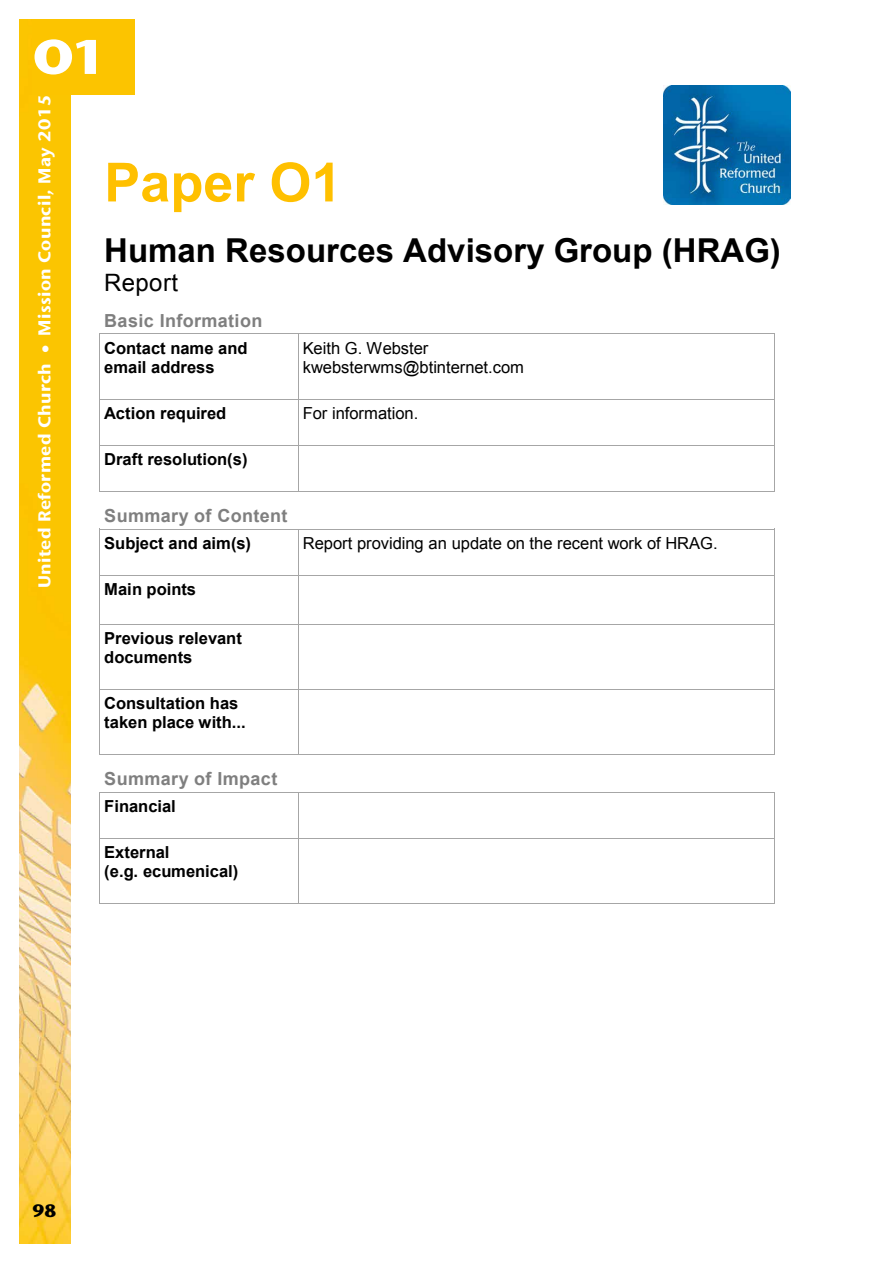
<style>
.page{position:relative;width:893px;height:1263px;background:#fff}
.page>*{position:absolute;margin:0;border:0;box-sizing:border-box;transform-origin:0 0}
.t1{font:700 54px "Arial";color:#ffc000}
.t2{font:800 48.6px "Stone Sans IIITC Std";color:#fff;scale:1.11 1}
.t3{font:700 33px "Arial";color:#000}
.t4{font:24px "Arial";letter-spacing:.015em;color:#000}
.t5{font:700 18px "Arial";letter-spacing:.02em;color:#7f7f7f}
.t6{font:800 18px "Stone Sans IIITC Std";color:#000}
.t7{font:700 17.1px "Stone Sans IIITC Std";letter-spacing:.02em;color:#fff;scale:1.05 1}
.t8{font:700 16.5px/18.9px "Arial";color:#000}
.t9{font:16.5px/18.9px "Arial";color:#000}
</style>
<div class="page">
<hr style="left:100px;top:334px;width:198px;height:1px;background:#a6a6a6">
<hr style="left:299px;top:334px;width:475px;height:1px;background:#a6a6a6">
<hr style="left:100px;top:339px;width:1px;height:60px;background:#a6a6a6">
<hr style="left:298px;top:339px;width:1px;height:60px;background:#a6a6a6">
<hr style="left:774px;top:339px;width:1px;height:60px;background:#a6a6a6">
<hr style="left:100px;top:399px;width:198px;height:1px;background:#a6a6a6">
<hr style="left:299px;top:399px;width:475px;height:1px;background:#a6a6a6">
<hr style="left:100px;top:404px;width:1px;height:41px;background:#a6a6a6">
<hr style="left:298px;top:404px;width:1px;height:41px;background:#a6a6a6">
<hr style="left:774px;top:404px;width:1px;height:41px;background:#a6a6a6">
<hr style="left:100px;top:445px;width:198px;height:1px;background:#a6a6a6">
<hr style="left:299px;top:445px;width:475px;height:1px;background:#a6a6a6">
<hr style="left:100px;top:450px;width:1px;height:41px;background:#a6a6a6">
<hr style="left:100px;top:491px;width:198px;height:1px;background:#a6a6a6">
<hr style="left:298px;top:450px;width:1px;height:41px;background:#a6a6a6">
<hr style="left:299px;top:491px;width:475px;height:1px;background:#a6a6a6">
<hr style="left:774px;top:450px;width:1px;height:41px;background:#a6a6a6">
<hr style="left:100px;top:529px;width:198px;height:1px;background:#a6a6a6">
<hr style="left:299px;top:529px;width:475px;height:1px;background:#a6a6a6">
<hr style="left:100px;top:534px;width:1px;height:41px;background:#a6a6a6">
<hr style="left:298px;top:534px;width:1px;height:41px;background:#a6a6a6">
<hr style="left:774px;top:534px;width:1px;height:41px;background:#a6a6a6">
<hr style="left:100px;top:575px;width:198px;height:1px;background:#a6a6a6">
<hr style="left:299px;top:575px;width:475px;height:1px;background:#a6a6a6">
<hr style="left:100px;top:580px;width:1px;height:44px;background:#a6a6a6">
<hr style="left:298px;top:580px;width:1px;height:44px;background:#a6a6a6">
<hr style="left:774px;top:580px;width:1px;height:44px;background:#a6a6a6">
<hr style="left:100px;top:624px;width:198px;height:1px;background:#a6a6a6">
<hr style="left:299px;top:624px;width:475px;height:1px;background:#a6a6a6">
<hr style="left:100px;top:629px;width:1px;height:60px;background:#a6a6a6">
<hr style="left:298px;top:629px;width:1px;height:60px;background:#a6a6a6">
<hr style="left:774px;top:629px;width:1px;height:60px;background:#a6a6a6">
<hr style="left:100px;top:689px;width:198px;height:1px;background:#a6a6a6">
<hr style="left:299px;top:689px;width:475px;height:1px;background:#a6a6a6">
<hr style="left:100px;top:694px;width:1px;height:60px;background:#a6a6a6">
<hr style="left:100px;top:754px;width:198px;height:1px;background:#a6a6a6">
<hr style="left:298px;top:694px;width:1px;height:60px;background:#a6a6a6">
<hr style="left:299px;top:754px;width:475px;height:1px;background:#a6a6a6">
<hr style="left:774px;top:694px;width:1px;height:60px;background:#a6a6a6">
<hr style="left:100px;top:792px;width:198px;height:1px;background:#a6a6a6">
<hr style="left:299px;top:792px;width:475px;height:1px;background:#a6a6a6">
<hr style="left:100px;top:797px;width:1px;height:41px;background:#a6a6a6">
<hr style="left:298px;top:797px;width:1px;height:41px;background:#a6a6a6">
<hr style="left:774px;top:797px;width:1px;height:41px;background:#a6a6a6">
<hr style="left:100px;top:838px;width:198px;height:1px;background:#a6a6a6">
<hr style="left:299px;top:838px;width:475px;height:1px;background:#a6a6a6">
<hr style="left:100px;top:843px;width:1px;height:60px;background:#a6a6a6">
<hr style="left:100px;top:903px;width:198px;height:1px;background:#a6a6a6">
<hr style="left:298px;top:843px;width:1px;height:60px;background:#a6a6a6">
<hr style="left:299px;top:903px;width:475px;height:1px;background:#a6a6a6">
<hr style="left:774px;top:843px;width:1px;height:60px;background:#a6a6a6">
<img style="left:19px;top:19px;width:51px;height:1225px">
<div style="left:32px;top:19px;width:102px;height:76px;background:#fcc400"></div>
<img style="left:664px;top:85px;width:127px;height:119px">
<h2 class="t2" style="left:32px;top:25px;width:69px">O1</h2>
<p class="t7" style="left:34px;top:588px;width:472px;rotate:-90deg">United Reformed Church • Mission Council, May 2015</p>
<h1 class="t1" style="left:104px;top:146px;width:239px">Paper O1</h1>
<h3 class="t3" style="left:104px;top:228px;width:678px">Human Resources Advisory Group (HRAG)</h3>
<h3 class="t4" style="left:104px;top:267px;width:75px">Report</h3>
<p class="t5" style="left:104px;top:308px;width:160px">Basic Information</p>
<p class="t8" style="left:104px;top:339px;width:145px">Contact name and email address</p>
<p class="t9" style="left:303px;top:339px;width:223px">Keith G. Webster kwebsterwms@btinternet.com</p>
<p class="t8" style="left:104px;top:404px;width:124px">Action required</p>
<p class="t9" style="left:303px;top:404px;width:117px">For information.</p>
<p class="t8" style="left:104px;top:450px;width:145px">Draft resolution(s)</p>
<p class="t5" style="left:104px;top:504px;width:185px">Summary of Content</p>
<p class="t8" style="left:104px;top:534px;width:148px">Subject and aim(s)</p>
<p class="t9" style="left:303px;top:534px;width:416px">Report providing an update on the recent work of HRAG.</p>
<p class="t8" style="left:104px;top:581px;width:93px">Main points</p>
<p class="t8" style="left:104px;top:629px;width:139px">Previous relevant documents</p>
<p class="t8" style="left:104px;top:694px;width:143px">Consultation has taken place with...</p>
<p class="t5" style="left:104px;top:767px;width:175px">Summary of Impact</p>
<p class="t8" style="left:104px;top:797px;width:73px">Financial</p>
<p class="t8" style="left:104px;top:844px;width:136px">External<br>(e.g. ecumenical)</p>
<p class="t6" style="left:33px;top:1199px;width:26px">98</p>
</div>
